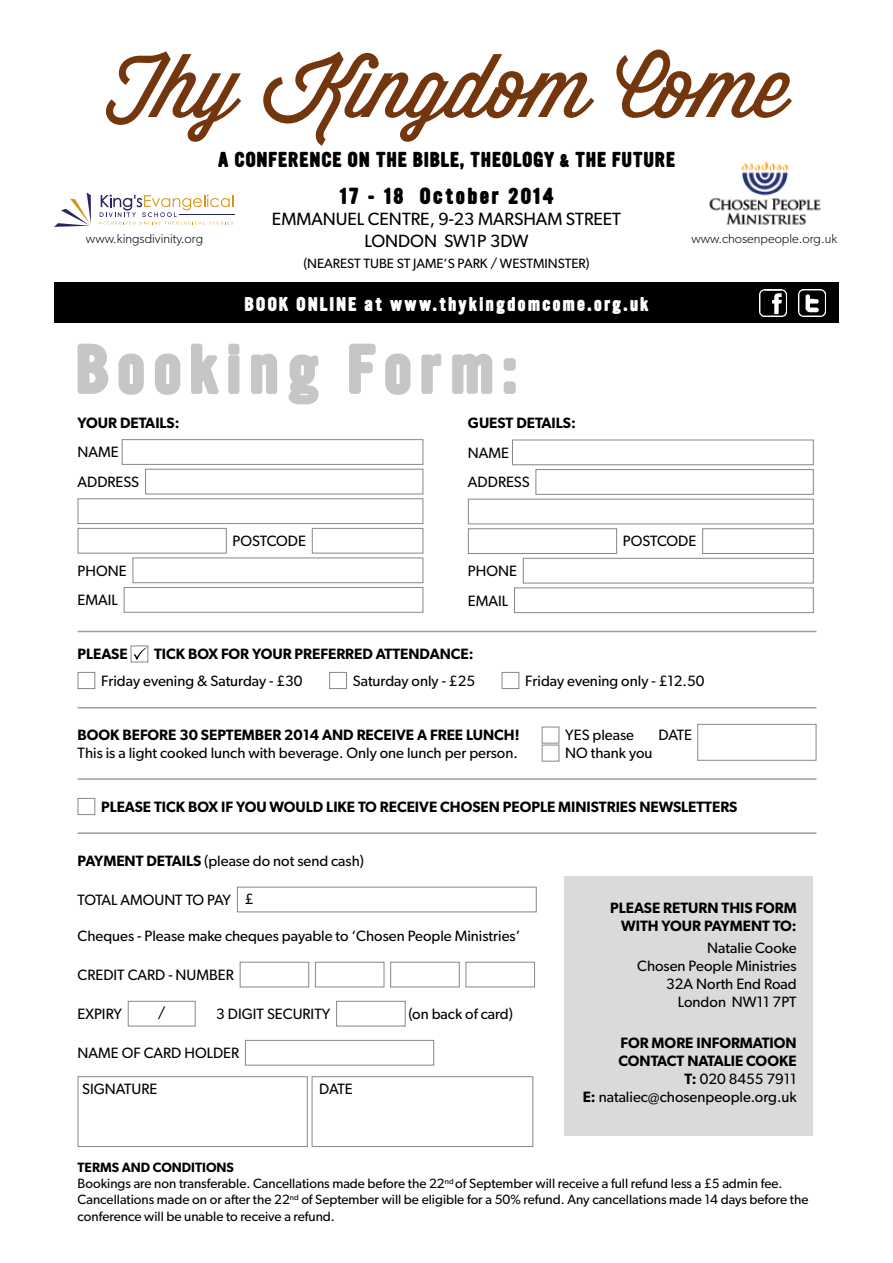
<style>
.page{position:relative;width:893px;height:1263px;background:#fff}
.page>*{position:absolute;margin:0;border:0;box-sizing:border-box;transform-origin:0 0}
.t1{font:87.3px "Wisdom Script AI";letter-spacing:-.01em;color:#74370d;scale:.96 1}
.t2{font:64.65px "ULTRAMAGNETIC BIG";color:#c6c6c6}
.t3{font:21px "ULTRAMAGNETIC BIG";letter-spacing:.06em;color:#000}
.t4{font:19.5px "ULTRAMAGNETIC BIG";color:#000}
.t5{font:18px "ULTRAMAGNETIC BIG";letter-spacing:.06em;color:#fff}
.t6{font:17.85px/21.3px "Gibson";color:#000;text-align:center}
.t7{font:15px/29.5px "Gibson";color:#000}
.t8{font:600 15px/18px "Gibson";color:#000;text-align:right}
.t9{font:13.5px/16.2px "Gibson";color:#000}
.t10{font:300 13.05px "Gibson";color:#000}
.s1{font-weight:600}
.s2{font-weight:400}
</style>
<div class="page">
<hr style="left:179px;top:215px;width:56px;height:1px;background:#282464">
<svg style="left:99px;top:195px;width:134px;height:29px"></svg>
<svg style="left:55px;top:192px;width:36px;height:34px"></svg>
<img style="left:709px;top:161px;width:112px;height:64px">
<div style="left:54px;top:283px;width:785px;height:40px;background:#000"></div>
<div style="left:512px;top:440px;width:302px;height:25px;border:1px solid #878787"></div>
<div style="left:535px;top:469px;width:279px;height:26px;border:1px solid #878787"></div>
<div style="left:468px;top:499px;width:346px;height:25px;border:1px solid #878787"></div>
<div style="left:468px;top:528px;width:149px;height:26px;border:1px solid #878787"></div>
<div style="left:702px;top:528px;width:112px;height:26px;border:1px solid #878787"></div>
<div style="left:523px;top:558px;width:291px;height:25px;border:1px solid #878787"></div>
<div style="left:514px;top:587px;width:300px;height:26px;border:1px solid #878787"></div>
<svg style="left:133px;top:647px;width:13px;height:13px"></svg>
<div style="left:542px;top:727px;width:17px;height:16px;border:1px solid #878787"></div>
<div style="left:542px;top:745px;width:17px;height:16px;border:1px solid #878787"></div>
<div style="left:697px;top:724px;width:119px;height:37px;border:1px solid #878787"></div>
<div style="left:78px;top:1076px;width:230px;height:71px;border:1px solid #878787"></div>
<div style="left:312px;top:1076px;width:221px;height:71px;border:1px solid #878787"></div>
<div style="left:122px;top:439px;width:301px;height:26px;border:1px solid #878787"></div>
<div style="left:145px;top:469px;width:278px;height:25px;border:1px solid #878787"></div>
<div style="left:78px;top:498px;width:345px;height:26px;border:1px solid #878787"></div>
<div style="left:78px;top:528px;width:149px;height:25px;border:1px solid #878787"></div>
<div style="left:312px;top:528px;width:111px;height:25px;border:1px solid #878787"></div>
<div style="left:133px;top:558px;width:290px;height:25px;border:1px solid #878787"></div>
<div style="left:124px;top:587px;width:299px;height:26px;border:1px solid #878787"></div>
<div style="left:131px;top:645px;width:17px;height:17px;border:1px solid #878787"></div>
<div style="left:78px;top:672px;width:17px;height:17px;border:1px solid #878787"></div>
<div style="left:329px;top:672px;width:18px;height:17px;border:1px solid #878787"></div>
<div style="left:502px;top:672px;width:17px;height:17px;border:1px solid #878787"></div>
<div style="left:78px;top:798px;width:17px;height:17px;border:1px solid #878787"></div>
<div style="left:237px;top:887px;width:300px;height:25px;border:1px solid #878787"></div>
<div style="left:240px;top:962px;width:69px;height:25px;border:1px solid #878787"></div>
<div style="left:315px;top:962px;width:69px;height:25px;border:1px solid #878787"></div>
<div style="left:390px;top:962px;width:70px;height:25px;border:1px solid #878787"></div>
<div style="left:466px;top:962px;width:69px;height:25px;border:1px solid #878787"></div>
<div style="left:128px;top:1001px;width:68px;height:25px;border:1px solid #878787"></div>
<div style="left:336px;top:1001px;width:70px;height:25px;border:1px solid #878787"></div>
<div style="left:245px;top:1040px;width:189px;height:25px;border:1px solid #878787"></div>
<div style="left:564px;top:876px;width:249px;height:259px;background:#dadada"></div>
<img style="left:760px;top:289px;width:66px;height:28px">
<hr style="left:78px;top:631px;width:738px;height:1px;background:#9d9d9c">
<hr style="left:78px;top:707px;width:738px;height:1px;background:#9d9d9c">
<hr style="left:78px;top:778px;width:738px;height:2px;background:#9d9d9c">
<hr style="left:78px;top:832px;width:738px;height:2px;background:#9d9d9c">
<h1 class="t1" style="left:104px;top:19px;width:714px">Thy Kingdom Come</h1>
<h3 class="t4" style="left:217px;top:146px;width:460px">A Conference on the Bible, Theology &amp; the Future</h3>
<h3 class="t3" style="left:339px;top:182px;width:217px">17 - 18 October 2014</h3>
<p class="t6" style="left:272px;top:208px;width:350px">EMMANUEL CENTRE, 9-23 MARSHAM STREET<br>LONDON SW1P 3DW</p>
<p class="t9" style="left:303px;top:255px;width:13px">(nearest</p>
<p class="t9" style="left:364px;top:255px;width:63px">Tube St Jame</p>
<p class="t9" style="left:444px;top:255px;width:78px">’s Park / Westm</p>
<p class="t9" style="left:545px;top:255px;width:12px">inster</p>
<p class="t9" style="left:586px;top:255px;width:5px">)</p>
<p class="t5" style="left:244px;top:292px;width:63px">BOOK ONLINE</p>
<p class="t5" style="left:364px;top:292px;width:286px">at www.thykingdomcome.org.uk</p>
<p class="t10" style="left:86px;top:231px;width:119px">www.kingsdivinity.org</p>
<p class="t10" style="left:691px;top:230px;width:147px">www.chosenpeople.org.uk</p>
<h2 class="t2" style="left:74px;top:325px;width:446px">Booking Form:</h2>
<p class="t8" style="left:78px;top:413px;width:104px">YOUR DETAILS:</p>
<p class="t7" style="left:78px;top:437px;width:22px">Name<br>Address</p>
<p class="t7" style="left:78px;top:555px;width:19px">Phone ema</p>
<p class="t7" style="left:108px;top:585px;width:9px">il</p>
<p class="t7" style="left:233px;top:526px;width:19px">Postcode</p>
<p class="t8" style="left:468px;top:414px;width:110px">GUEST DETAILS:</p>
<p class="t7" style="left:468px;top:437px;width:22px">Name<br>Address</p>
<p class="t7" style="left:468px;top:556px;width:19px">Phone ema</p>
<p class="t7" style="left:498px;top:585px;width:9px">il</p>
<p class="t7" style="left:623px;top:526px;width:19px">Postcode</p>
<p class="t8" style="left:78px;top:645px;width:52px">PLEASE</p>
<p class="t8" style="left:154px;top:645px;width:321px">TICK BOX FOR YOUR PREFERRED ATTENDANCE:</p>
<p class="t7" style="left:101px;top:665px;width:203px">Friday evening &amp; Saturday - £30</p>
<p class="t7" style="left:353px;top:665px;width:124px">Saturday only - £25</p>
<p class="t7" style="left:525px;top:665px;width:181px">Friday evening only - £12.50</p>
<p class="t8" style="left:78px;top:725px;width:362px">BOOK BEFORE 30 SEPTEMBER 2014 AND RECEIVE A FREE</p>
<p class="t8" style="left:466px;top:725px;width:11px">LUNC</p>
<p class="t8" style="left:504px;top:725px;width:17px">H!</p>
<p class="t7" style="left:78px;top:737px;width:442px">This is a light cooked lunch with beverage. Only one lunch per person.</p>
<p class="t7" style="left:565px;top:720px;width:70px">YES please</p>
<p class="t7" style="left:659px;top:720px;width:35px">DATE</p>
<p class="t7" style="left:565px;top:738px;width:89px">NO thank you</p>
<p class="t8" style="left:101px;top:797px;width:638px">PLEASE TICK BOX IF YOU WOULD LIKE TO RECEIVE CHOSEN PEOPLE MINISTRIES NEWSLETTERS</p>
<p class="t7" style="left:78px;top:845px;width:288px"><span class="s1">PAYMENT DETAILS</span> (please do not send cash)</p>
<p class="t7" style="left:78px;top:885px;width:16px">Total</p>
<p class="t7" style="left:120px;top:885px;width:22px">Amount</p>
<p class="t7" style="left:186px;top:885px;width:38px">to Pay</p>
<p class="t7" style="left:78px;top:921px;width:444px">Cheques - Please make cheques payable to ‘Chosen People Ministries’</p>
<p class="t7" style="left:78px;top:960px;width:71px">Credit Card</p>
<p class="t7" style="left:168px;top:960px;width:59px">- Number</p>
<p class="t7" style="left:78px;top:999px;width:37px">Expiry</p>
<p class="t7" style="left:216px;top:999px;width:69px">3 Digit Secur</p>
<p class="t7" style="left:311px;top:999px;width:13px">ity</p>
<p class="t7" style="left:409px;top:999px;width:106px">(on back of card)</p>
<p class="t7" style="left:78px;top:1038px;width:22px">Name</p>
<p class="t7" style="left:122px;top:1038px;width:42px">of Card</p>
<p class="t7" style="left:184px;top:1038px;width:21px">Holder</p>
<p class="t7" style="left:82px;top:1074px;width:33px">Signature</p>
<p class="t7" style="left:319px;top:1074px;width:19px">Date</p>
<p class="t7" style="left:245px;top:884px;width:10px">£</p>
<p class="t7" style="left:158px;top:997px;width:9px">/</p>
<p class="t8" style="left:610px;top:899px;width:188px">PLEASE RETURN THIS FORM<br>WITH YOUR PAYMENT TO:</p>
<p class="t7" style="left:637px;top:939px;width:161px;line-height:18px;text-align:right">Natalie Cooke<br>Chosen People Ministries<br>32A North End Road<br>London NW11 7PT</p>
<p class="t8" style="left:583px;top:1033px;width:216px">FOR MORE INFORMATION<br>CONTACT NATALIE COOKE<br>T: <span class="s2">020 8455 7911<br></span>E: <span class="s2">nataliec@chosenpeople.org.uk</span></p>
<p class="t9" style="left:78px;top:1159px;width:732px"><span class="s1">TERMS AND CONDITIONS<br></span>Bookings are non transferable. Cancellations made before the 22<sup>nd</sup> of September will receive a full refund less a £5 admin fee.<br>Cancellations made on or after the 22<sup>nd</sup> of September will be eligible for a 50% refund. Any cancellations made 14 days before the conference will be unable to receive a refund.</p>
</div>
